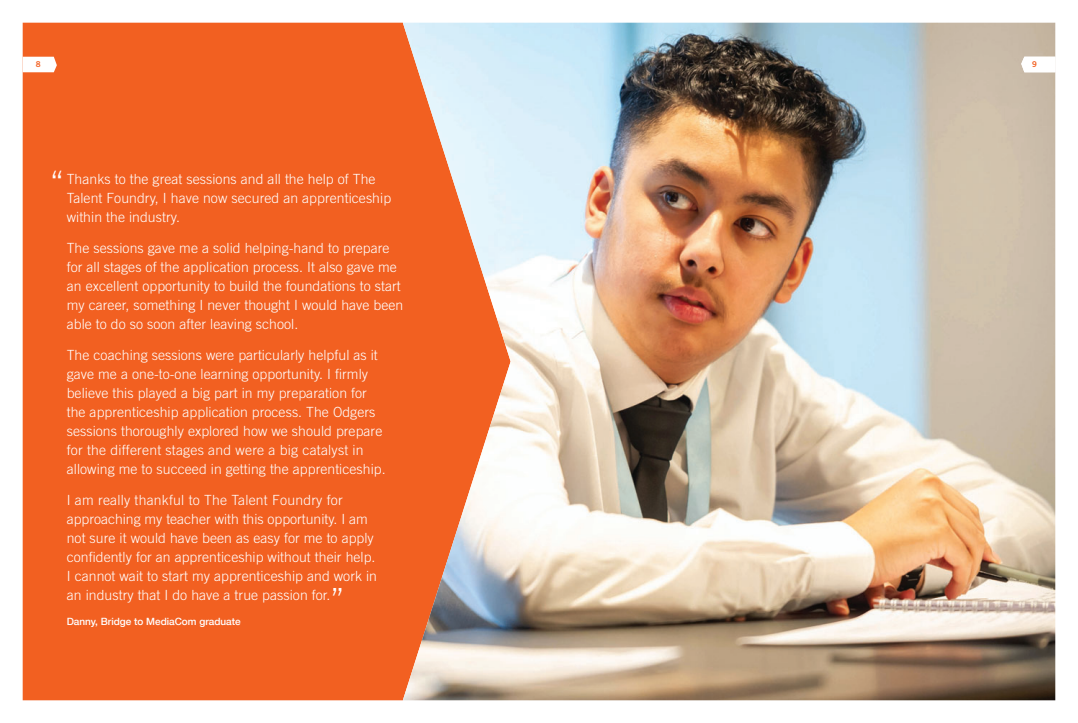
<style>
.page{position:relative;width:1078px;height:723px;background:#fff}
.page>*{position:absolute;margin:0;border:0;box-sizing:border-box;transform-origin:0 0}
.t1{font:300 31.9px "Trade Gothic LT Std";color:#fff}
.t2{font:300 14px/19px "Trade Gothic LT Std";letter-spacing:.005em;color:#fff}
.t3{font:500 10px "Helvetica Neue";color:#fff}
.t4{font:8px "Trade Gothic LT Std Bd 2";color:#f26021}
</style>
<div class="page">
<div style="left:23px;top:23px;width:380px;height:677px;background:#f26021"></div>
<img style="left:403px;top:23px;width:651px;height:677px">
<svg style="left:1020px;top:57px;width:34px;height:15px"></svg>
<svg style="left:23px;top:57px;width:34px;height:15px"></svg>
<p class="t4" style="left:36px;top:61px;width:6px">8</p>
<p class="t4" style="left:1029px;top:61px;width:11px">1 29</p>
<h1 class="t1" style="left:50px;top:171px;width:16px">“</h1>
<p class="t2" style="left:67px;top:171px;width:326px">Thanks to the great sessions and all the help of The<br>Talent Foundry, I have now secured an apprenticeship within the industry.</p>
<p class="t2" style="left:67px;top:240px;width:338px">The sessions gave me a solid helping-hand to prepare for all stages of the application process. It also gave me an excellent opportunity to build the foundations to start my career, something I never thought I would have been able to do so soon after leaving school.</p>
<p class="t2" style="left:67px;top:346px;width:320px">The coaching sessions were particularly helpful as it gave me a one-to-one learning opportunity. I firmly believe this played a big part in my preparation for the apprenticeship application process. The odgers sessions thoroughly explored how we should prepare for the different stages and were a big catalyst in allowing me to succeed in getting the apprenticeship.</p>
<p class="t2" style="left:67px;top:491px;width:312px">I am really thankful to The Talent Foundry for approaching my teacher with this opportunity. I am not sure it would have been as easy for me to apply confidently for an apprenticeship without their help.<br>I cannot wait to start my apprenticeship and work in an industry that I do have a true passion for.</p>
<h1 class="t1" style="left:330px;top:587px;width:16px">”</h1>
<p class="t3" style="left:67px;top:615px;width:175px">Danny, Bridge to MediaCom graduate</p>
</div>
